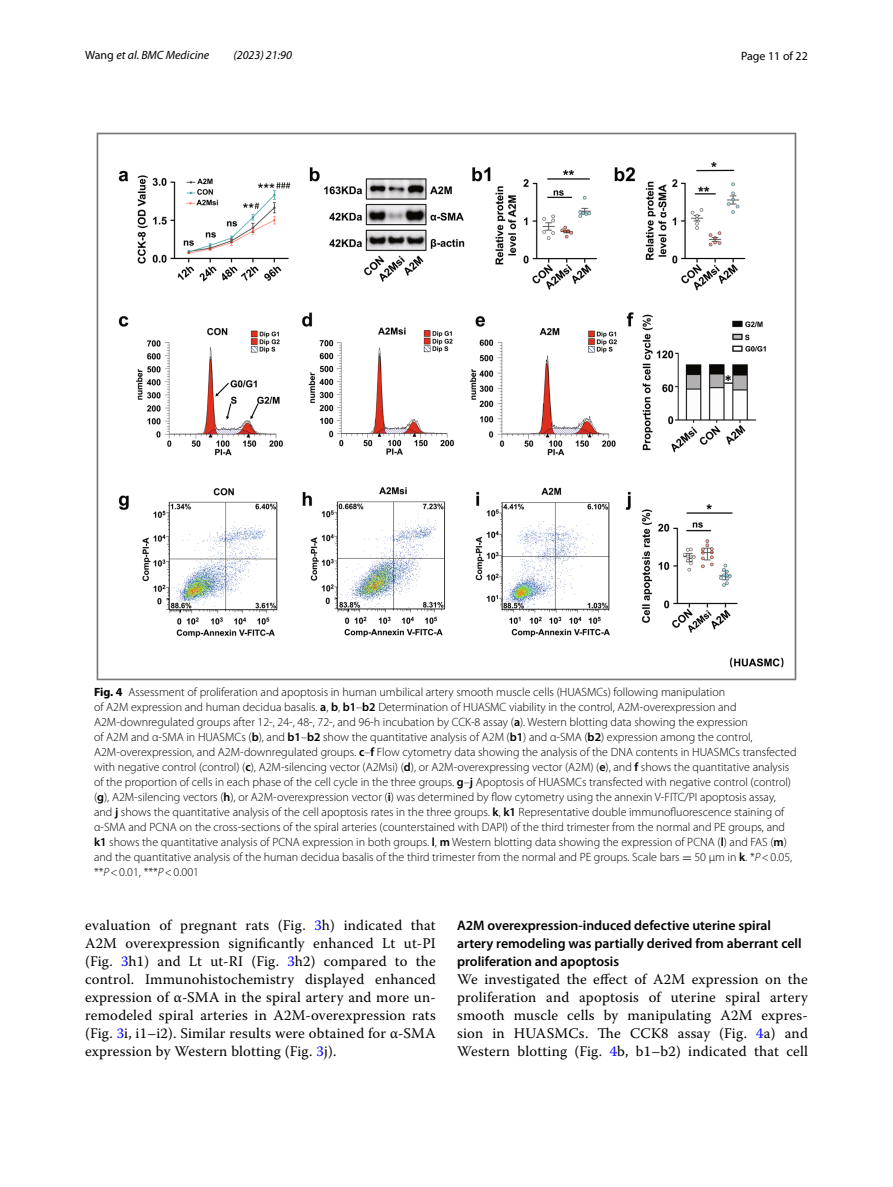
<style>
.page{position:relative;width:893px;height:1187px;background:#fff}
.page>*{position:absolute;margin:0;border:0;box-sizing:border-box;transform-origin:0 0}
.t1{font:14.7px/18px "Warnock Pro";letter-spacing:.015em;color:#000;text-align:justify}
.t2{font:600 13.8px/18px "Myriad Pro";color:#000}
.t3{font:300 12px/15px "Myriad Pro";color:#000}
.t4{font:italic 12px "Myriad Pro";color:#000}
.t5{font:12px "Myriad Pro";color:#000}
.s1{font-style:normal}
.s2{font-weight:700}
.s3{font-weight:600}
.s4{font-family:"MTSY";font-weight:400}
.s5{font-style:italic}
.s6{color:#00f}
</style>
<div class="page">
<img style="left:96px;top:133px;width:701px;height:547px">
<p class="t4" style="left:85px;top:48px;width:126px"><span class="s1">Wang</span> et al. BMC Medicine</p>
<p class="t4" style="left:233px;top:48px;width:60px">(2023) 21:90</p>
<p class="t5" style="left:741px;top:48px;width:68px">Page 11 of 22</p>
<p class="t3" style="left:94px;top:684px;width:704px"><span class="s2">Fig. 4</span> Assessment of proliferation and apoptosis in human umbilical artery smooth muscle cells (HUASMCs) following manipulation<br>of A2M expression and human decidua basalis. <span class="s3">a</span>, <span class="s3">b</span>, <span class="s3">b1</span>–<span class="s3">b2</span> Determination of HUASMC viability in the control, A2M-overexpression and A2M-downregulated groups after 12-, 24-, 48-, 72-, and 96-h incubation by CCK-8 assay (<span class="s3">a</span>). Western blotting data showing the expression<br>of A2M and α-SMA in HUASMCs (<span class="s3">b</span>), and <span class="s3">b1</span>–<span class="s3">b2</span> show the quantitative analysis of A2M (<span class="s3">b1</span>) and α-SMA (<span class="s3">b2</span>) expression among the control, A2M-overexpression, and A2M-downregulated groups. <span class="s3">c</span>–<span class="s3">f</span> Flow cytometry data showing the analysis of the DNA contents in HUASMCs transfected with negative control (control) (<span class="s3">c</span>), A2M-silencing vector (A2Msi) (<span class="s3">d</span>), or A2M-overexpressing vector (A2M) (<span class="s3">e</span>), and <span class="s3">f</span> shows the quantitative analysis of the proportion of cells in each phase of the cell cycle in the three groups. <span class="s3">g</span>–<span class="s3">j</span> Apoptosis of HUASMCs transfected with negative control (control) (<span class="s3">g</span>), A2M-silencing vectors (<span class="s3">h</span>), or A2M-overexpression vector (<span class="s3">i</span>) was determined by flow cytometry using the annexin V-FITC/PI apoptosis assay, and <span class="s3">j</span> shows the quantitative analysis of the cell apoptosis rates in the three groups. <span class="s3">k</span>, <span class="s3">k1</span> Representative double immunofluorescence staining of α-SMA and PCNA on the cross-sections of the spiral arteries (counterstained with DAPI) of the third trimester from the normal and PE groups, and <span class="s3">k1</span> shows the quantitative analysis of PCNA expression in both groups. <span class="s3">l</span>, <span class="s3">m</span> Western blotting data showing the expression of PCNA (<span class="s3">l</span>) and FAS (<span class="s3">m</span>) and the quantitative analysis of the human decidua basalis of the third trimester from the normal and PE groups. Scale bars <span class="s4">=</span> 50 μm in <span class="s3">k</span>. *<span class="s5">P</span>&lt;0.05, **<span class="s5">P</span>&lt;0.01, ***<span class="s5">P</span>&lt;0.001</p>
<p class="t1" style="left:85px;top:916px;width:352px">evaluation of pregnant rats (Fig. <span class="s6">3</span>h) indicated that A2M overexpression significantly enhanced Lt ut-PI (Fig. <span class="s6">3</span>h1) and Lt ut-RI (Fig. <span class="s6">3</span>h2) compared to the control. Immunohistochemistry displayed enhanced expression of α-SMA in the spiral artery and more un&shy;remodeled spiral arteries in A2M-overexpression rats (Fig. <span class="s6">3</span>i, i1–i2). Similar results were obtained for α-SMA expression by Western blotting (Fig. <span class="s6">3</span>j).</p>
<p class="t2" style="left:457px;top:916px;width:346px">A2M overexpression‑induced defective uterine spiral artery remodeling was partially derived from aberrant cell proliferation and apoptosis</p>
<p class="t1" style="left:457px;top:969px;width:352px">We investigated the effect of A2M expression on the proliferation and apoptosis of uterine spiral artery smooth muscle cells by manipulating A2M expres&shy;sion in HUASMCs. The CCK8 assay (Fig. <span class="s6">4</span>a) and Western blotting (Fig. <span class="s6">4</span>b, b1–b2) indicated that cell</p>
</div>
